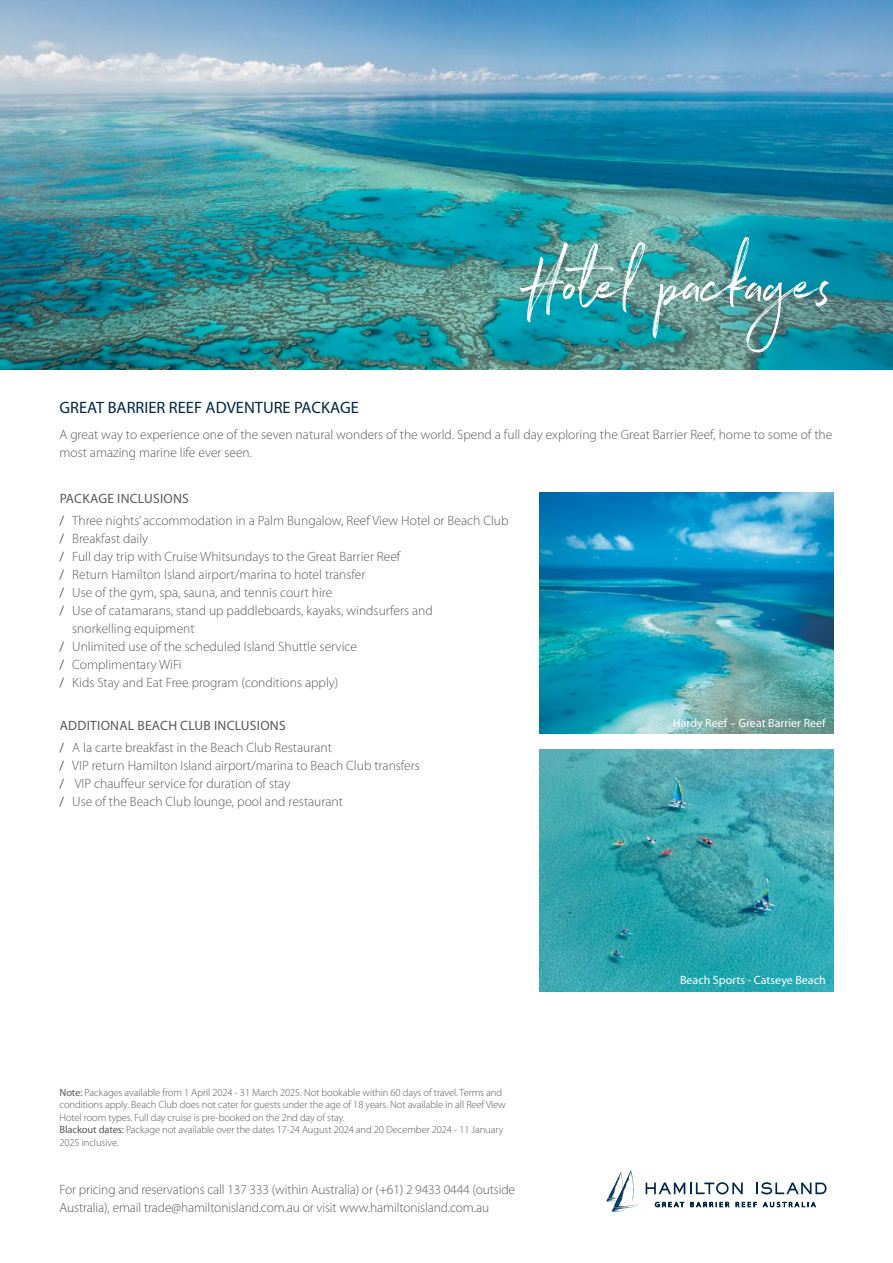
<style>
.page{position:relative;width:893px;height:1263px;background:#fff}
.page>*{position:absolute;margin:0;border:0;box-sizing:border-box;transform-origin:0 0}
.t1{font:75px "Northwell Alt";color:#fff}
.t2{font:16.5px "Myriad Pro";color:#00274d}
.t3{font:300 13.5px/18px "Myriad Pro";color:#58595b}
.t4{font:12px "Myriad Pro";color:#fff}
.t5{font:300 10.5px/12.6px "Myriad Pro";letter-spacing:-.01em;color:#58595b}
.s1{font-weight:400}
</style>
<div class="page">
<svg style="left:646px;top:1182px;width:97px;height:12px"></svg>
<svg style="left:756px;top:1182px;width:71px;height:12px"></svg>
<svg style="left:655px;top:1201px;width:29px;height:6px"></svg>
<svg style="left:690px;top:1201px;width:39px;height:6px"></svg>
<svg style="left:736px;top:1202px;width:21px;height:5px"></svg>
<svg style="left:763px;top:1201px;width:53px;height:6px"></svg>
<svg style="left:606px;top:1170px;width:33px;height:42px"></svg>
<img style="left:0;top:0;width:893px;height:370px">
<img style="left:539px;top:492px;width:294px;height:242px">
<img style="left:539px;top:750px;width:294px;height:241px">
<h1 class="t1" style="left:526px;top:229px;width:308px">Hotel packages</h1>
<p class="t2" style="left:60px;top:397px;width:301px">GREAT BARRIER REEF ADVENTURE PACKAGE</p>
<p class="t3" style="left:60px;top:426px;width:774px">A great way to experience one of the seven natural wonders of the world. Spend a full day exploring the Great Barrier Reef, home to some of the most amazing marine life ever seen.</p>
<p class="t3" style="left:60px;top:487px;width:450px;line-height:22.2px"><span class="s1">PACKAGE INCLUSIONS<br>/</span> Three nights’ accommodation in a Palm Bungalow, Reef View Hotel or Beach Club</p>
<p class="t3" style="left:60px;top:529px;width:90px"><span class="s1">/</span> Breakfast daily</p>
<p class="t3" style="left:60px;top:547px;width:342px"><span class="s1">/</span> Full day trip with Cruise Whitsundays to the Great Barrier Reef</p>
<p class="t3" style="left:60px;top:565px;width:307px"><span class="s1">/</span> Return Hamilton Island airport/marina to hotel transfer</p>
<p class="t3" style="left:60px;top:583px;width:274px"><span class="s1">/</span> Use of the gym, spa, sauna, and tennis court hire</p>
<p class="t3" style="left:60px;top:601px;width:375px"><span class="s1">/</span> Use of catamarans, stand up paddleboards, kayaks, windsurfers and</p>
<p class="t3" style="left:72px;top:619px;width:124px">snorkelling equipment</p>
<p class="t3" style="left:60px;top:637px;width:299px"><span class="s1">/</span> Unlimited use of the scheduled Island Shuttle service</p>
<p class="t3" style="left:60px;top:655px;width:124px"><span class="s1">/</span> Complimentary WiFi</p>
<p class="t3" style="left:60px;top:673px;width:280px"><span class="s1">/</span> Kids Stay and Eat Free program (conditions apply)</p>
<p class="t3" style="left:60px;top:714px;width:274px;line-height:22.2px"><span class="s1">ADDITIONAL BEACH CLUB INCLUSIONS<br>/</span> A la carte breakfast in the Beach Club Restaurant</p>
<p class="t3" style="left:60px;top:756px;width:362px"><span class="s1">/</span> VIP return Hamilton Island airport/marina to Beach Club transfers <span class="s1">/</span> VIP chauffeur service for duration of stay<br><span class="s1">/</span> Use of the Beach Club lounge, pool and restaurant</p>
<p class="t4" style="left:673px;top:715px;width:154px">Hardy Reef – Great Barrier Reef</p>
<p class="t5" style="left:60px;top:1086px;width:448px"><span class="s1">Note:</span> Packages available from 1 April 2024 - 31 March 2025. Not bookable within 60 days of travel. Terms and conditions apply. Beach Club does not cater for guests under the age of 18 years. Not available in all Reef View Hotel room types. Full day cruise is pre-booked on the 2nd day of stay.<br><span class="s1">Blackout dates:</span> Package not available over the dates 17-24 August 2024 and 20 December 2024 - 11 January 2025 inclusive.</p>
<p class="t3" style="left:60px;top:1180px;width:457px">For pricing and reservations call 137 333 (within Australia) or (+61) 2 9433 0444 (outside<br>Australia), email trade@hamiltonisland.com.au or visit www.hamiltonisland.com.au</p>
<p class="t4" style="left:680px;top:973px;width:147px">Beach Sports - Catseye Beach</p>
</div>
